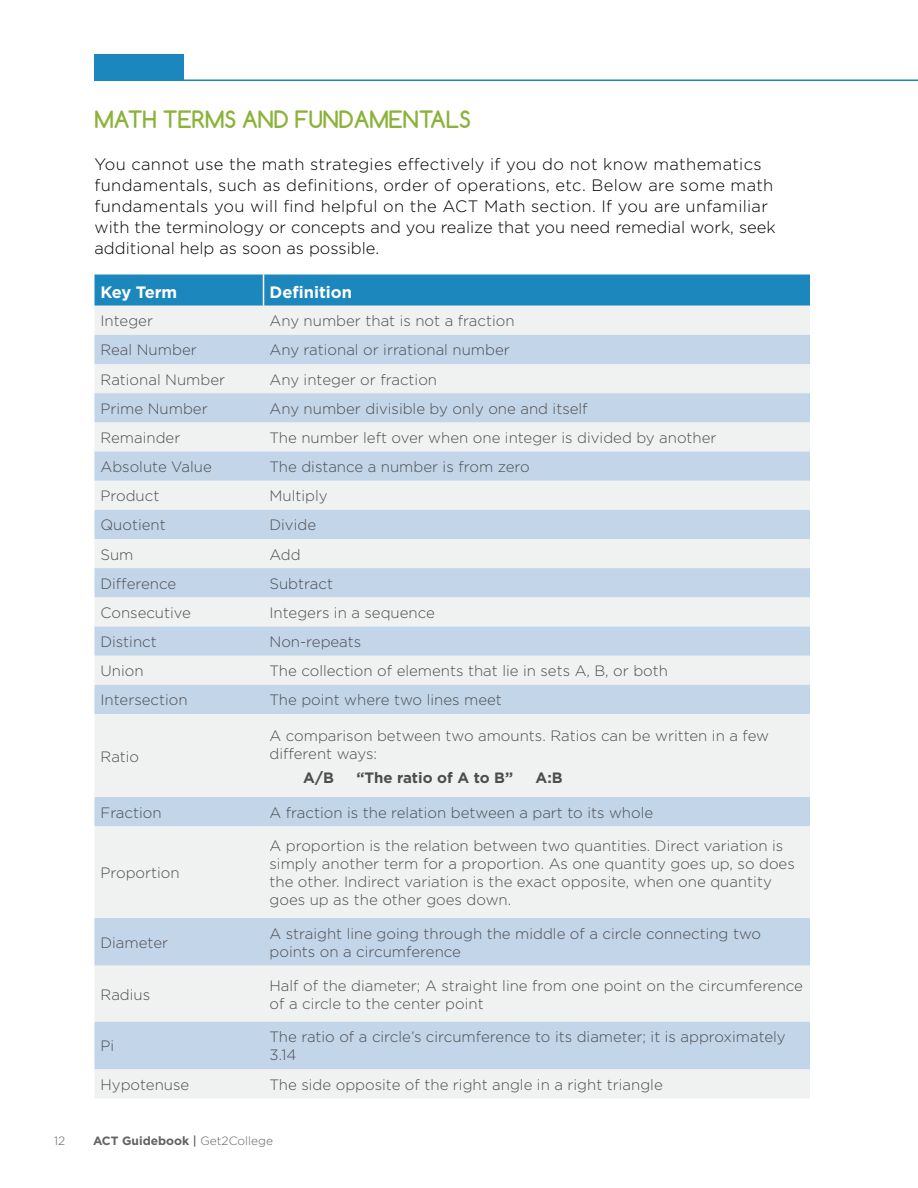
<style>
.page{position:relative;width:918px;height:1188px;background:#fff}
.page>*{position:absolute;margin:0;border:0;box-sizing:border-box;transform-origin:0 0}
.t1{font:700 22.5px "Comfortaa";color:#8cb23a}
.t2{font:300 16.5px/21px "Gotham";letter-spacing:.02em;color:#000}
.t3{font:700 16.5px "Gotham";color:#fff}
.t4{font:300 15px/18px "Gotham";color:#4d4d4f}
.t5{font:700 15px "Gotham";color:#4d4d4f}
.t6{font:700 12px "Gotham";color:#616264}
.t7{font:300 12px "Gotham";color:#616264}
.s1{font-weight:500}
.s2{font-weight:300}
</style>
<div class="page">
<hr style="left:94px;top:80px;width:824px;height:1px;background:#1b87bd">
<div style="left:94px;top:54px;width:90px;height:27px;background:#1b87bd"></div>
<div style="left:94px;top:275px;width:716px;height:31px;background:#1b87bd"></div>
<div style="left:94px;top:306px;width:716px;height:792px;background:#f0f1f1"></div>
<svg style="left:94px;top:335px;width:716px;height:734px;fill:#f0f1f1"></svg>
<hr style="left:263px;top:275px;width:1px;height:31px;background:#fff">
<h1 class="t1" style="left:94px;top:106px;width:378px">MATH TERMS AND FUNDAMENTALS</h1>
<p class="t2" style="left:94px;top:154px;width:683px">You cannot use the math strategies effectively if you do not know mathematics fundamentals, such as definitions, order of operations, etc. Below are some math fundamentals you will find helpful on the ACT Math section. If you are unfamiliar with the terminology or concepts and you realize that you need remedial work, seek additional help as soon as possible.</p>
<p class="t3" style="left:100px;top:282px;width:78px">Key Term</p>
<p class="t3" style="left:270px;top:282px;width:84px">Definition</p>
<p class="t4" style="left:100px;top:312px;width:54px">Integer</p>
<p class="t4" style="left:270px;top:312px;width:247px">Any number that is not a fraction</p>
<p class="t4" style="left:100px;top:341px;width:98px">Real Number</p>
<p class="t4" style="left:270px;top:341px;width:242px">Any rational or irrational number</p>
<p class="t4" style="left:100px;top:370px;width:126px">Rational Number</p>
<p class="t4" style="left:270px;top:370px;width:169px">Any integer or fraction</p>
<p class="t4" style="left:100px;top:399px;width:109px">Prime Number</p>
<p class="t4" style="left:270px;top:399px;width:320px">Any number divisible by only one and itself</p>
<p class="t4" style="left:100px;top:428px;width:81px">Remainder</p>
<p class="t4" style="left:270px;top:428px;width:449px">The number left over when one integer is divided by another</p>
<p class="t4" style="left:100px;top:457px;width:113px">Absolute Value</p>
<p class="t4" style="left:270px;top:457px;width:262px">The distance a number is from zero</p>
<p class="t4" style="left:100px;top:487px;width:60px">Product</p>
<p class="t4" style="left:270px;top:487px;width:60px">Multiply</p>
<p class="t4" style="left:100px;top:516px;width:67px">Quotient</p>
<p class="t4" style="left:270px;top:516px;width:48px">Divide</p>
<p class="t4" style="left:100px;top:545px;width:35px">Sum</p>
<p class="t4" style="left:270px;top:545px;width:33px">Add</p>
<p class="t4" style="left:100px;top:574px;width:77px">Difference</p>
<p class="t4" style="left:270px;top:574px;width:65px">Subtract</p>
<p class="t4" style="left:100px;top:603px;width:92px">Consecutive</p>
<p class="t4" style="left:270px;top:603px;width:167px">Integers in a sequence</p>
<p class="t4" style="left:100px;top:632px;width:58px">Distinct</p>
<p class="t4" style="left:270px;top:632px;width:93px">Non-repeats</p>
<p class="t4" style="left:100px;top:662px;width:45px">Union</p>
<p class="t4" style="left:270px;top:662px;width:400px">The collection of elements that lie in sets A, B, or both</p>
<p class="t4" style="left:100px;top:691px;width:89px">Intersection</p>
<p class="t4" style="left:270px;top:691px;width:234px">The point where two lines meet</p>
<p class="t4" style="left:100px;top:747px;width:40px">Ratio</p>
<p class="t4" style="left:270px;top:726px;width:501px">A comparison between two amounts. Ratios can be written in a few different ways:</p>
<p class="t5" style="left:303px;top:769px;width:32px">A/B</p>
<p class="t5" style="left:356px;top:769px;width:158px">“The ratio of A to B”</p>
<p class="t5" style="left:536px;top:769px;width:29px">A:B</p>
<p class="t4" style="left:100px;top:803px;width:63px">Fraction</p>
<p class="t4" style="left:270px;top:803px;width:385px">A fraction is the relation between a part to its whole</p>
<p class="t4" style="left:100px;top:863px;width:81px">Proportion</p>
<p class="t4" style="left:270px;top:836px;width:527px">A proportion is the relation between two quantities. Direct variation is simply another term for a proportion. As one quantity goes up, so does the other. Indirect variation is the exact opposite, when one quantity goes up as the other goes down.</p>
<p class="t4" style="left:100px;top:933px;width:69px">Diameter</p>
<p class="t4" style="left:270px;top:924px;width:493px">A straight line going through the middle of a circle connecting two points on a circumference</p>
<p class="t4" style="left:100px;top:985px;width:51px">Radius</p>
<p class="t4" style="left:270px;top:976px;width:535px">Half of the diameter; A straight line from one point on the circumference of a circle to the center point</p>
<p class="t4" style="left:100px;top:1037px;width:15px">Pi</p>
<p class="t4" style="left:270px;top:1028px;width:518px">The ratio of a circle’s circumference to its diameter; it is approximately<br>3.14</p>
<p class="t4" style="left:100px;top:1075px;width:90px">Hypotenuse</p>
<p class="t4" style="left:270px;top:1075px;width:395px">The side opposite of the right angle in a right triangle</p>
<p class="t7" style="left:54px;top:1133px;width:13px">12</p>
<p class="t6" style="left:93px;top:1134px;width:182px">ACT Guidebook <span class="s1">|</span> <span class="s2">Get2College</span></p>
</div>
